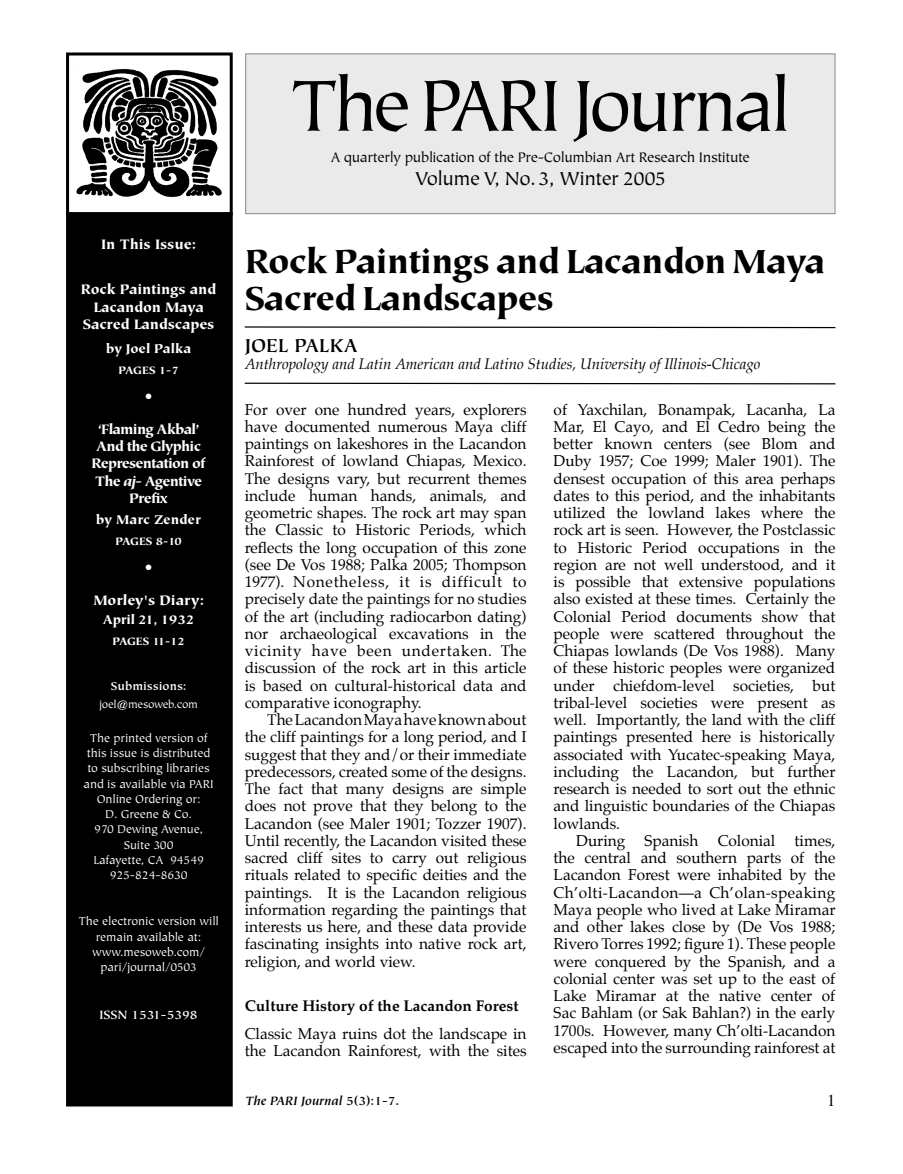
<style>
.page{position:relative;width:903px;height:1174px;background:#fff}
.page>*{position:absolute;margin:0;border:0;box-sizing:border-box;transform-origin:0 0}
.t1{font:81px "Tiepolo";letter-spacing:-.06em;color:#000}
.t2{font:900 37.5px/37.5px "Tiepolo";letter-spacing:-.025em;color:#000}
.t3{font:21px "Tiepolo";letter-spacing:-.025em;color:#000}
.t4{font:700 21px "Tiepolo";color:#000}
.t5{font:16.5px "Times";color:#000}
.t6{font:15.45px/17.2px "Palatino";color:#000;text-align:justify}
.t7{font:900 15.45px/17.2px "Tiepolo";letter-spacing:-.01em;color:#fff;text-align:center}
.t8{font:900 15.45px/17.2px "Tiepolo";letter-spacing:-.05em;color:#fdfdfd;text-align:center}
.t9{font:700 15.45px "Palatino";color:#000}
.t10{font:15.3px "Tiepolo";letter-spacing:-.025em;color:#000}
.t11{font:italic 15px "Palatino";color:#000}
.t12{font:900 14.25px "Tiepolo";color:#fff}
.t13{font:900 14.25px "Tiepolo";letter-spacing:-.02em;color:#fff}
.t14{font:italic 700 13.5px "Tiepolo";color:#000}
.t15{font:700 13.5px "Tiepolo";color:#fff}
.t16{font:12.75px/15.3px "Tiepolo";letter-spacing:-.01em;color:#fff;text-align:center}
.t17{font:700 12.75px "Tiepolo";color:#fff}
.t18{font:900 12px "Tiepolo";letter-spacing:-.055em;color:#fff}
.t19{font:12px "Tiepolo";letter-spacing:-.025em;color:#fff}
.t20{font:900 12px "Tiepolo";letter-spacing:-.03em;color:#fff}
.s1{font-style:italic}
.s2{font-style:normal}
</style>
<div class="page">
<div style="left:245px;top:54px;width:589px;height:160px;background:#eaeaea"></div>
<div style="left:245px;top:53px;width:590px;height:161px;border:1px solid #888"></div>
<svg style="left:244px;top:382px;width:591px;height:3px"></svg>
<svg style="left:244px;top:326px;width:591px;height:2px"></svg>
<img style="left:76px;top:68px;width:146px;height:129px">
<div style="left:66px;top:52px;width:166px;height:163px;border:3px solid #000"></div>
<div style="left:67px;top:214px;width:164px;height:891px;background:#000"></div>
<div style="left:66px;top:212px;width:166px;height:894px;border:3px solid #000"></div>
<p class="t7" style="left:101px;top:236px;width:96px">In This Issue:</p>
<p class="t7" style="left:81px;top:281px;width:137px">Rock Paintings and<br>Lacandon Maya<br>Sacred Landscapes</p>
<p class="t12" style="left:106px;top:340px;width:87px">by Joel Palka</p>
<p class="t18" style="left:118px;top:363px;width:62px">PAGES 1-7</p>
<p class="t7" style="left:145px;top:388px;width:9px">•</p>
<p class="t8" style="left:92px;top:421px;width:115px">‘Flaming Akbal’<br>And the Glyphic<br>Representation of<br>The <span class="s1">aj-</span> Agentive<br>Prefix</p>
<p class="t12" style="left:96px;top:511px;width:106px">by Marc Zender</p>
<p class="t18" style="left:115px;top:534px;width:68px">PAGES 8-10</p>
<p class="t7" style="left:93px;top:551px;width:112px;line-height:33px">•<br>Morley's Diary:</p>
<p class="t13" style="left:103px;top:612px;width:93px">April 21, 1932</p>
<p class="t20" style="left:112px;top:635px;width:74px">PAGES 11-12</p>
<p class="t17" style="left:111px;top:679px;width:77px">Submissions:</p>
<p class="t19" style="left:99px;top:698px;width:100px">joel@mesoweb.com</p>
<p class="t16" style="left:84px;top:730px;width:131px">The printed version of this issue is distributed to subscribing libraries and is available via PARI<br>Online Ordering or:<br>D. Greene &amp; Co.<br>970 Dewing Avenue,<br>Suite 300<br>Lafayette, CA 94549<br>925-824-8630</p>
<p class="t16" style="left:78px;top:914px;width:142px">The electronic version will remain available at: www.mesoweb.com/ pari/journal/0503</p>
<p class="t15" style="left:99px;top:1007px;width:100px">ISSN 1531-5398</p>
<h1 class="t1" style="left:289px;top:62px;width:502px">The PARI Journal</h1>
<p class="t10" style="left:330px;top:149px;width:420px">A quarterly publication of the Pre-Columbian Art Research Institute</p>
<h3 class="t3" style="left:414px;top:167px;width:253px">Volume V, No.3, Winter 2005</h3>
<h2 class="t2" style="left:245px;top:243px;width:582px">Rock Paintings and Lacandon Maya<br>Sacred Landscapes</h2>
<h3 class="t4" style="left:245px;top:334px;width:114px">JOEL PALKA</h3>
<p class="t11" style="left:245px;top:355px;width:517px">Anthropology and Latin American and Latino Studies, University of Illinois-Chicago</p>
<p class="t6" style="left:245px;top:402px;width:283px">For over one hundred years, explorers have documented numerous Maya cliff paintings on lakeshores in the Lacandon Rainforest of lowland Chiapas, Mexico.<br>The designs vary, but recurrent themes include human hands, animals, and geometric shapes. The rock art may span the Classic to Historic Periods, which reflects the long occupation of this zone (see De Vos 1988; Palka 2005; Thompson 1977). Nonetheless, it is difficult to precisely date the paintings for no studies of the art (including radiocarbon dating) nor archaeological excavations in the vicinity have been undertaken. The discussion of the rock art in this article is based on cultural-historical data and comparative iconography.</p>
<p class="t6" style="left:245px;top:713px;width:283px;text-indent:23px">The Lacandon Maya have known about the cliff paintings for a long period, and I suggest that they and/or their immediate predecessors, created some of the designs.<br>The fact that many designs are simple does not prove that they belong to the Lacandon (see Maler 1901; Tozzer 1907).<br>Until recently, the Lacandon visited these sacred cliff sites to carry out religious rituals related to specific deities and the paintings. It is the Lacandon religious information regarding the paintings that interests us here, and these data provide fascinating insights into native rock art, religion, and world view.</p>
<p class="t9" style="left:245px;top:996px;width:275px">Culture History of the Lacandon Forest</p>
<p class="t6" style="left:245px;top:1026px;width:283px">Classic Maya ruins dot the landscape in the Lacandon Rainforest, with the sites</p>
<p class="t6" style="left:553px;top:402px;width:283px">of Yaxchilan, Bonampak, Lacanha, La Mar, El Cayo, and El Cedro being the better known centers (see Blom and Duby 1957; Coe 1999; Maler 1901). The densest occupation of this area perhaps dates to this period, and the inhabitants utilized the lowland lakes where the rock art is seen. However, the Postclassic to Historic Period occupations in the region are not well understood, and it is possible that extensive populations also existed at these times. Certainly the Colonial Period documents show that people were scattered throughout the Chiapas lowlands (De Vos 1988). Many of these historic peoples were organized under chiefdom-level societies, but tribal-level societies were present as well. Importantly, the land with the cliff paintings presented here is historically associated with Yucatec-speaking Maya, including the Lacandon, but further research is needed to sort out the ethnic and linguistic boundaries of the Chiapas lowlands.</p>
<p class="t6" style="left:553px;top:833px;width:283px;text-indent:23px">During Spanish Colonial times, the central and southern parts of the Lacandon Forest were inhabited by the Ch’olti-Lacandon—a Ch’olan-speaking Maya people who lived at Lake Miramar and other lakes close by (De Vos 1988; Rivero Torres 1992; figure 1). These people were conquered by the Spanish, and a colonial center was set up to the east of Lake Miramar at the native center of Sac Bahlam (or Sak Bahlan?) in the early 1700s. However, many Ch’olti-Lacandon escaped into the surrounding rainforest at</p>
<p class="t14" style="left:245px;top:1094px;width:155px">The PARI Journal <span class="s2">5(3):1-7.</span></p>
<p class="t5" style="left:826px;top:1090px;width:10px">1</p>
</div>
